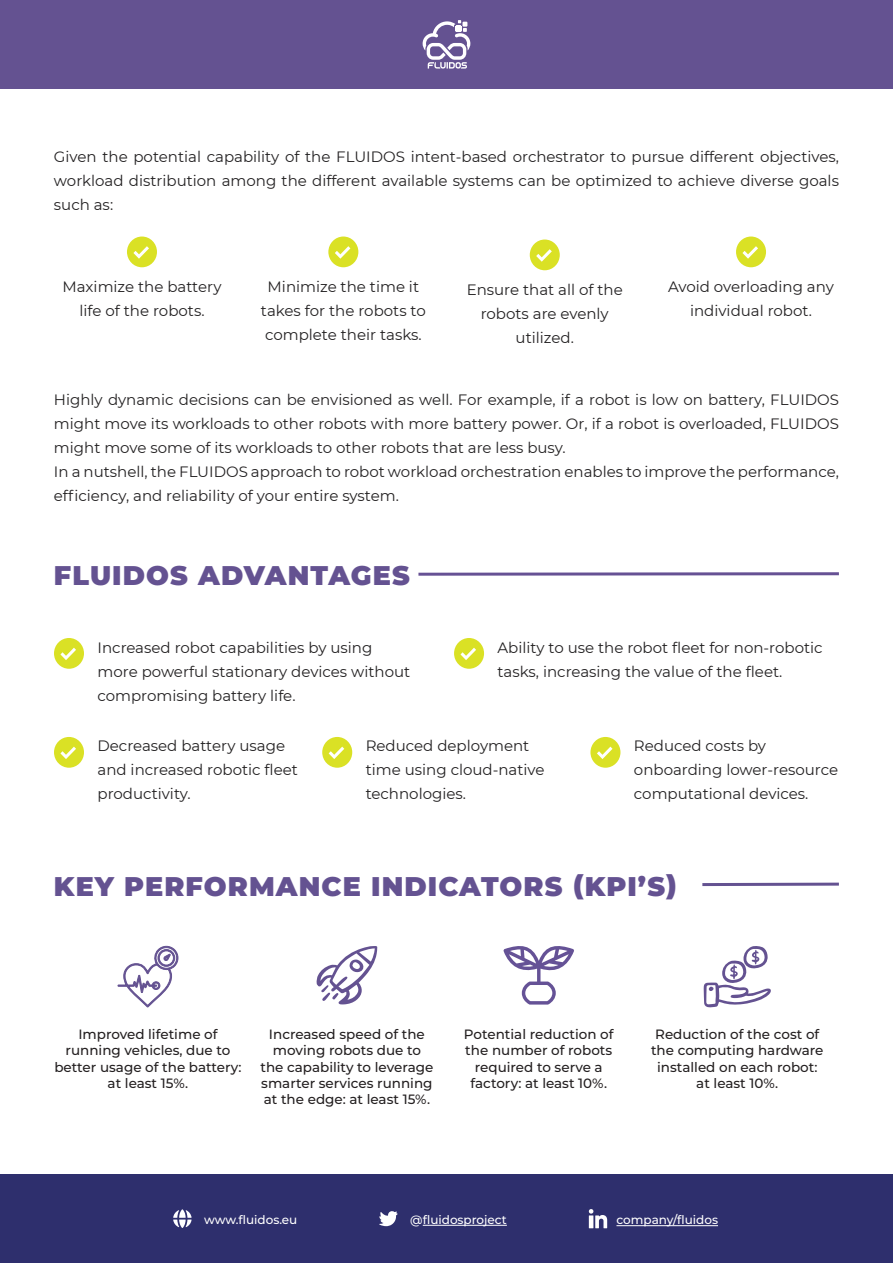
<style>
.page{position:relative;width:893px;height:1263px;background:#fff}
.page>*{position:absolute;margin:0;border:0;box-sizing:border-box;transform-origin:0 0}
.t1{font:900 27px "Montserrat";letter-spacing:.04em;color:#645291}
.t2{font:15px/24px "Montserrat";color:#232122}
.t3{font:500 13.5px/16.2px "Montserrat";color:#231f20;text-align:center}
.t4{font:500 12px "Montserrat";color:#fff}
</style>
<div class="page">
<div style="left:0;top:0;width:893px;height:89px;background:#645291"></div>
<svg style="left:423px;top:20px;width:47px;height:49px"></svg>
<div style="left:0;top:1174px;width:893px;height:89px;background:#2e2f6d"></div>
<svg style="left:173px;top:1209px;width:19px;height:19px"></svg>
<svg style="left:379px;top:1211px;width:19px;height:15px"></svg>
<hr style="left:423px;top:1225px;width:84px;height:1px;background:#fff">
<svg style="left:589px;top:1209px;width:18px;height:19px"></svg>
<hr style="left:616px;top:1225px;width:102px;height:1px;background:#fff">
<svg style="left:127px;top:236px;width:30px;height:31px"></svg>
<svg style="left:328px;top:236px;width:30px;height:31px"></svg>
<svg style="left:530px;top:239px;width:30px;height:31px"></svg>
<svg style="left:736px;top:236px;width:30px;height:31px"></svg>
<svg style="left:418px;top:572px;width:421px;height:4px;background:#8c7cae"></svg>
<svg style="left:322px;top:737px;width:30px;height:31px"></svg>
<svg style="left:590px;top:737px;width:30px;height:31px"></svg>
<svg style="left:54px;top:737px;width:30px;height:31px"></svg>
<svg style="left:454px;top:638px;width:30px;height:31px"></svg>
<svg style="left:54px;top:638px;width:30px;height:31px"></svg>
<svg style="left:702px;top:882px;width:137px;height:5px"></svg>
<svg style="left:117px;top:946px;width:62px;height:62px"></svg>
<svg style="left:704px;top:946px;width:67px;height:61px"></svg>
<svg style="left:316px;top:946px;width:61px;height:58px"></svg>
<svg style="left:503px;top:946px;width:71px;height:58px"></svg>
<p class="t2" style="left:54px;top:144px;width:786px;text-align:justify">Given the potential capability of the FLUIDOS intent-based orchestrator to pursue different objectives, workload distribution among the different available systems can be optimized to achieve diverse goals such as:</p>
<p class="t2" style="left:62px;top:274px;width:161px;text-align:center">Maximize the battery life of the robots.</p>
<p class="t2" style="left:261px;top:274px;width:166px;text-align:center">Minimize the time it takes for the robots to complete their tasks.</p>
<p class="t2" style="left:467px;top:277px;width:158px;text-align:center">Ensure that all of the robots are evenly utilized.</p>
<p class="t2" style="left:668px;top:274px;width:167px;text-align:center">Avoid overloading any individual robot.</p>
<p class="t2" style="left:54px;top:387px;width:787px;text-align:justify">Highly dynamic decisions can be envisioned as well. For example, if a robot is low on battery, FLUIDOS might move its workloads to other robots with more battery power. Or, if a robot is overloaded, FLUIDOS might move some of its workloads to other robots that are less busy.</p>
<p class="t2" style="left:54px;top:459px;width:786px">In a nutshell, the FLUIDOS approach to robot workload orchestration enables to improve the performance, efficiency, and reliability of your entire system.</p>
<p class="t1" style="left:54px;top:555px;width:357px">FLUIDOS ADVANTAGES</p>
<p class="t2" style="left:98px;top:635px;width:314px">Increased robot capabilities by using more powerful stationary devices without compromising battery life.</p>
<p class="t2" style="left:498px;top:635px;width:327px">Ability to use the robot fleet for non-robotic tasks, increasing the value of the fleet.</p>
<p class="t2" style="left:98px;top:734px;width:202px">Decreased battery usage and increased robotic fleet productivity.</p>
<p class="t2" style="left:366px;top:734px;width:180px">Reduced deployment time using cloud-native technologies.</p>
<p class="t2" style="left:634px;top:734px;width:206px">Reduced costs by onboarding lower-resource computational devices.</p>
<p class="t1" style="left:54px;top:866px;width:625px">KEY PERFORMANCE INDICATORS (KPI’S)</p>
<p class="t3" style="left:54px;top:1026px;width:189px">Improved lifetime of running vehicles, due to better usage of the battery: at least 15%.</p>
<p class="t3" style="left:260px;top:1026px;width:175px">Increased speed of the moving robots due to the capability to leverage smarter services running at the edge: at least 15%.</p>
<p class="t3" style="left:651px;top:1026px;width:174px">Reduction of the cost of the computing hardware installed on each robot: at least 10%.</p>
<p class="t3" style="left:464px;top:1026px;width:151px">Potential reduction of the number of robots required to serve a factory: at least 10%.</p>
<p class="t4" style="left:204px;top:1211px;width:95px">www.fluidos.eu</p>
<p class="t4" style="left:410px;top:1211px;width:98px">@fluidosproject</p>
<p class="t4" style="left:616px;top:1212px;width:103px">company/fluidos</p>
</div>
